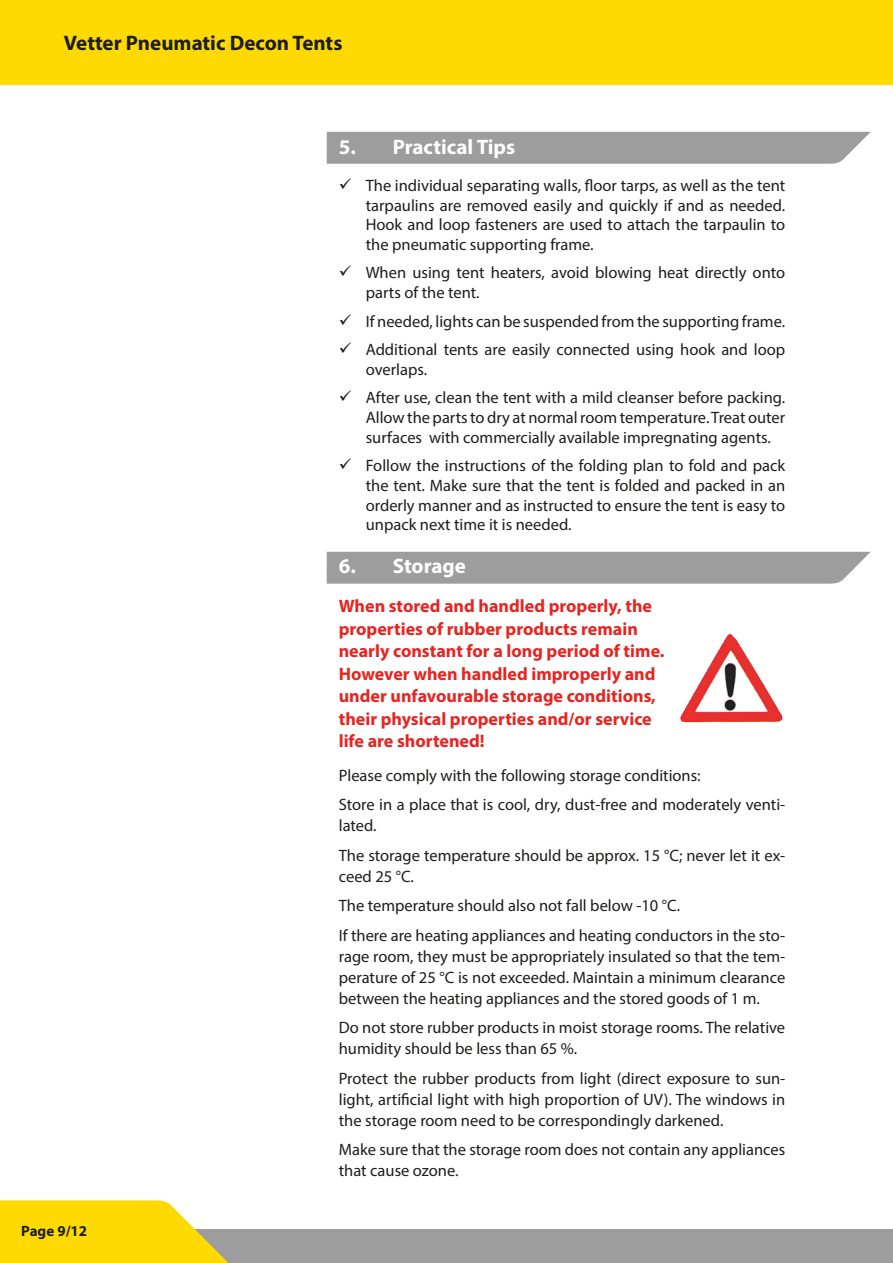
<style>
.page{position:relative;width:893px;height:1263px;background:#fff}
.page>*{position:absolute;margin:0;border:0;box-sizing:border-box;transform-origin:0 0}
.t1{font:700 21px "Myriad Pro";color:#1d1d1b}
.t2{font:700 21px "Myriad Pro";color:#fff}
.t3{font:700 18px/22.5px "Myriad Pro";color:#e52521}
.t4{font:16.5px/19.8px "Myriad Pro";color:#1d1d1b}
.t5{font:700 15px "Myriad Pro";color:#1d1d1b}
</style>
<div class="page">
<div style="left:0;top:1229px;width:893px;height:34px;background:#9d9d9d"></div>
<div style="left:0;top:0;width:893px;height:85px;background:#ffda00"></div>
<svg style="left:0;top:1200px;width:229px;height:63px;background:#fadb20"></svg>
<div style="left:327px;top:132px;width:544px;height:32px;background:#9d9d9d"></div>
<div style="left:327px;top:552px;width:544px;height:32px;background:#9d9d9d"></div>
<img style="left:680px;top:633px;width:103px;height:90px">
<p class="t1" style="left:64px;top:29px;width:280px">Vetter Pneumatic Decon Tents</p>
<p class="t5" style="left:21px;top:1221px;width:68px">Page 9/12</p>
<p class="t2" style="left:339px;top:133px;width:178px">5. Practical Tips</p>
<p class="t4" style="left:366px;top:175px;width:421px;text-align:justify">The individual separating walls, floor tarps, as well as the tent tarpaulins are removed easily and quickly if and as needed.<br>Hook and loop fasteners are used to attach the tarpaulin to the pneumatic supporting frame.</p>
<p class="t4" style="left:366px;top:263px;width:421px">When using tent heaters, avoid blowing heat directly onto parts of the tent.</p>
<p class="t4" style="left:366px;top:307px;width:421px;line-height:28.3px">If needed, lights can be suspended from the supporting frame.<br>Additional tents are easily connected using hook and loop</p>
<p class="t4" style="left:366px;top:355px;width:421px;line-height:28.3px">overlaps.<br>After use, clean the tent with a mild cleanser before packing.</p>
<p class="t4" style="left:366px;top:407px;width:421px">Allow the parts to dry at normal room temperature. Treat outer surfaces with commercially available impregnating agents.</p>
<p class="t4" style="left:366px;top:455px;width:421px;text-align:justify">Follow the instructions of the folding plan to fold and pack the tent. Make sure that the tent is folded and packed in an orderly manner and as instructed to ensure the tent is easy to unpack next time it is needed.</p>
<p class="t2" style="left:339px;top:552px;width:129px">6. Storage</p>
<p class="t3" style="left:339px;top:594px;width:327px">When stored and handled properly, the properties of rubber products remain nearly constant for a long period of time.<br>However when handled improperly and under unfavourable storage conditions, their physical properties and/or service life are shortened!</p>
<p class="t4" style="left:339px;top:760px;width:448px;line-height:29.5px">Please comply with the following storage conditions:<br>Store in a place that is cool, dry, dust-free and moderately venti-</p>
<p class="t4" style="left:339px;top:811px;width:448px;line-height:29.5px">lated.<br>The storage temperature should be approx. 15 °C; never let it ex-</p>
<p class="t4" style="left:339px;top:861px;width:448px;line-height:29.5px">ceed 25 °C.<br>The temperature should also not fall below -10 °C.<br>If there are heating appliances and heating conductors in the sto-</p>
<p class="t4" style="left:339px;top:945px;width:448px;line-height:21px;text-align:justify">rage room, they must be appropriately insulated so that the tem&shy;perature of 25 °C is not exceeded. Maintain a minimum clearance between the heating appliances and the stored goods of 1 m.</p>
<p class="t4" style="left:339px;top:1017px;width:448px;line-height:21px">Do not store rubber products in moist storage rooms. The relative humidity should be less than 65 %.</p>
<p class="t4" style="left:339px;top:1067px;width:448px;line-height:21px;text-align:justify">Protect the rubber products from light (direct exposure to sun&shy;light, artificial light with high proportion of UV). The windows in the storage room need to be correspondingly darkened.</p>
<p class="t4" style="left:339px;top:1139px;width:448px;line-height:21px">Make sure that the storage room does not contain any appliances that cause ozone.</p>
</div>
